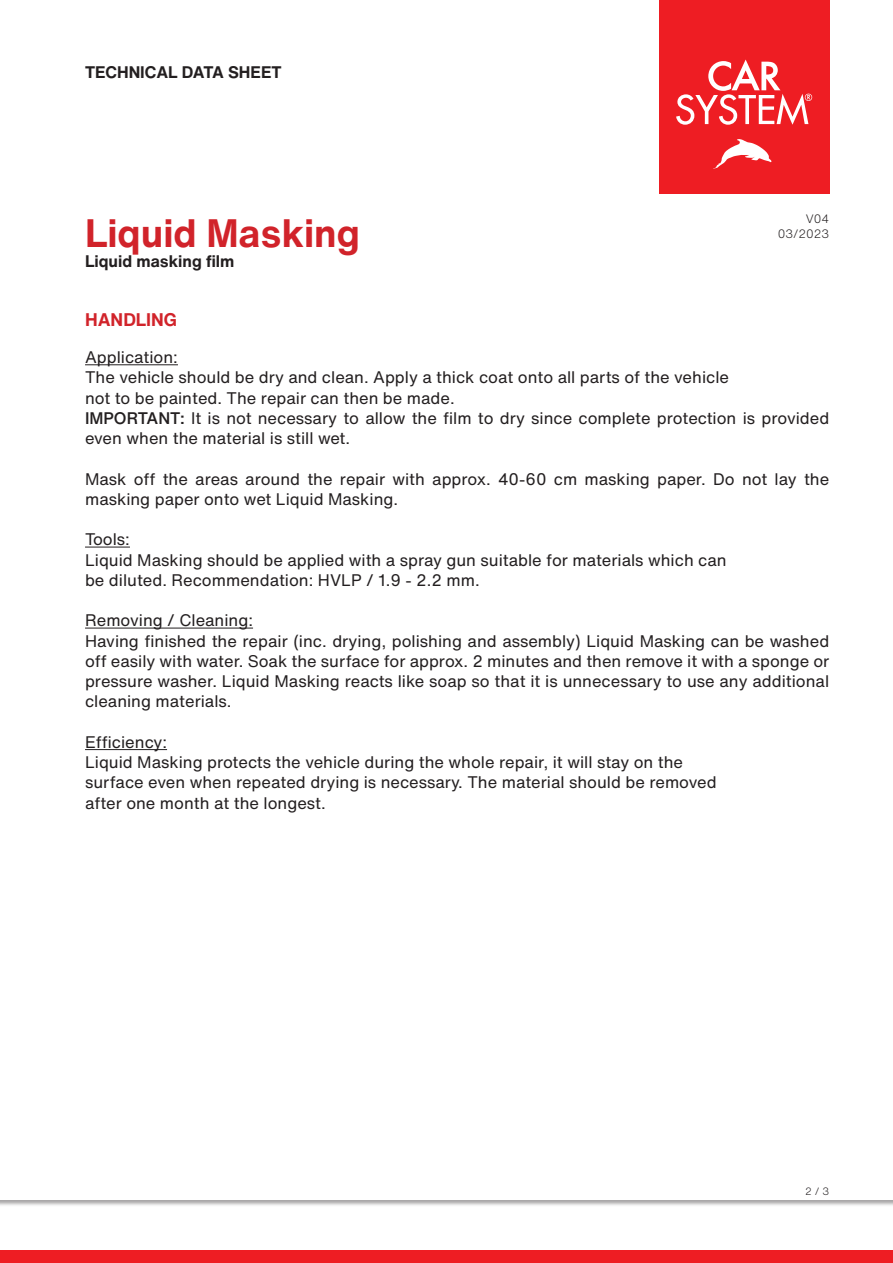
<style>
.page{position:relative;width:893px;height:1263px;background:#fff}
.page>*{position:absolute;margin:0;border:0;box-sizing:border-box;transform-origin:0 0}
.t1{font:700 39px "Helvetica Now Text";color:#d1232a}
.t2{font:700 18px "Helvetica Now Text";color:#d1232a}
.t3{font:16.5px/20.2px "Helvetica Now Text";color:#231f20}
.t4{font:700 16.5px "Helvetica Now Text";color:#231f20}
.t5{font:300 12px/14.4px "Helvetica Now Text";color:#231f20;text-align:right}
.t6{font:300 10.5px "Helvetica Now Text";color:#231f20}
.s1{font-weight:500}
</style>
<div class="page">
<div style="left:0;top:1198px;width:893px;height:65px;background:#231f20;opacity:.4"></div>
<div style="left:0;top:1250px;width:893px;height:13px;background:#ee1d23"></div>
<div style="left:659px;top:0;width:170px;height:193px;background:#ee1d23"></div>
<svg style="left:676px;top:60px;width:136px;height:65px"></svg>
<svg style="left:713px;top:139px;width:58px;height:30px"></svg>
<hr style="left:85px;top:364px;width:93px;height:1px;background:#231f20">
<hr style="left:85px;top:547px;width:45px;height:1px;background:#231f20">
<hr style="left:85px;top:628px;width:168px;height:1px;background:#231f20">
<hr style="left:85px;top:749px;width:82px;height:1px;background:#231f20">
<p class="t4" style="left:85px;top:60px;width:198px">TECHNICAL DATA SHEET</p>
<p class="t1" style="left:85px;top:203px;width:276px">Liquid Masking</p>
<p class="t4" style="left:85px;top:248px;width:151px">Liquid masking film</p>
<p class="t5" style="left:778px;top:211px;width:53px">V04<br>03/2023</p>
<p class="t2" style="left:85px;top:306px;width:94px">HANDLING</p>
<p class="t3" style="left:85px;top:347px;width:94px">Application:</p>
<p class="t3" style="left:85px;top:367px;width:645px">The vehicle should be dry and clean. Apply a thick coat onto all parts of the vehicle</p>
<p class="t3" style="left:85px;top:387px;width:371px">not to be painted. The repair can then be made.</p>
<p class="t3" style="left:85px;top:407px;width:746px"><span class="s1">IMPORTANT:</span> It is not necessary to allow the film to dry since complete protection is provided even when the material is still wet.</p>
<p class="t3" style="left:85px;top:468px;width:746px">Mask off the areas around the repair with approx. 40-60 cm masking paper. Do not lay the masking paper onto wet Liquid Masking.</p>
<p class="t3" style="left:85px;top:529px;width:46px">Tools:</p>
<p class="t3" style="left:85px;top:549px;width:643px">Liquid Masking should be applied with a spray gun suitable for materials which can</p>
<p class="t3" style="left:85px;top:569px;width:396px">be diluted. Recommendation: HVLP / 1.9 - 2.2 mm.</p>
<p class="t3" style="left:85px;top:610px;width:170px">Removing / Cleaning:</p>
<p class="t3" style="left:85px;top:630px;width:746px;text-align:justify">Having finished the repair (inc. drying, polishing and assembly) Liquid Masking can be washed off easily with water. Soak the surface for approx. 2 minutes and then remove it with a sponge or pressure washer. Liquid Masking reacts like soap so that it is unnecessary to use any additional cleaning materials.</p>
<p class="t3" style="left:85px;top:731px;width:84px">Efficiency:</p>
<p class="t3" style="left:85px;top:752px;width:599px">Liquid Masking protects the vehicle during the whole repair, it will stay on the</p>
<p class="t3" style="left:85px;top:772px;width:633px">surface even when repeated drying is necessary. The material should be removed</p>
<p class="t3" style="left:85px;top:792px;width:242px">after one month at the longest.</p>
<p class="t6" style="left:805px;top:1183px;width:26px">2 / 3</p>
</div>
